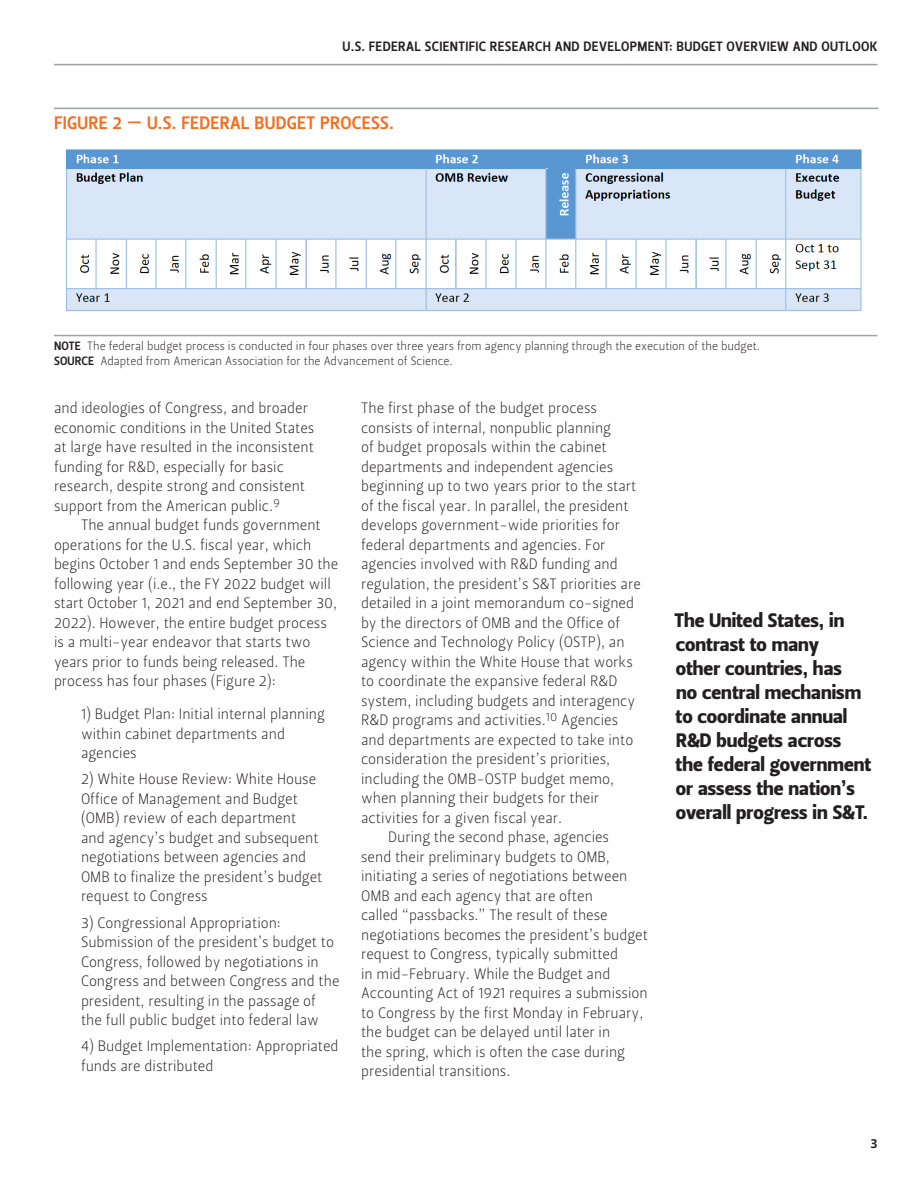
<style>
.page{position:relative;width:918px;height:1188px;background:#fff}
.page>*{position:absolute;margin:0;border:0;box-sizing:border-box;transform-origin:0 0}
.Paragraph_Style_2{font:19.5px/24px "Leitura Sans Grot 4";color:#231f20}
.section_head{font:18px "Leitura Sans Grot 3";letter-spacing:.015em;color:#f36e21}
.body_text{font:15px/19.5px "Leitura Sans Grot 1";color:#231f20}
.t1{font:13.5px "Leitura Sans Grot 3";letter-spacing:.025em;color:#231f20}
.Body_text___Hanging{font:12px/15px "Leitura Sans Grot 1";color:#231f20}
.s1{font-family:"Leitura Sans Grot 3"}
</style>
<div class="page">
<hr style="left:54px;top:64px;width:824px;height:1px;background:#9fa3a6">
<hr style="left:54px;top:108px;width:825px;height:1px;background:#9fa3a6">
<img style="left:65px;top:149px;width:797px;height:162px">
<hr style="left:54px;top:335px;width:824px;height:1px;background:#9fa3a6">
<p class="t1" style="left:343px;top:39px;width:536px">U.S. FEDERAL SCIENTIFIC RESEARCH AND DEVELOPMENT: BUDGET OVERVIEW AND OUTLOOK</p>
<p class="section_head" style="left:54px;top:113px;width:341px">FIGURE 2 — U.S. FEDERAL BUDGET PROCESS.</p>
<p class="Body_text___Hanging" style="left:54px;top:338px;width:708px"><span class="s1">NOTE</span> The federal budget process is conducted in four phases over three years from agency planning through the execution of the budget.<br><span class="s1">SOURCE</span> Adapted from American Association for the Advancement of Science.</p>
<p class="body_text" style="left:54px;top:398px;width:262px">and ideologies of Congress, and broader economic conditions in the United States at large have resulted in the inconsistent funding for R&amp;D, especially for basic research, despite strong and consistent support from the American public.<sup>9</sup></p>
<p class="body_text" style="left:54px;top:515px;width:286px;text-indent:27px">The annual budget funds government operations for the U.S. fiscal year, which begins October 1 and ends September 30 the following year (i.e., the FY 2022 budget will start October 1, 2021 and end September 30, 2022). However, the entire budget process is a multi-year endeavor that starts two years prior to funds being released. The process has four phases (Figure 2):</p>
<p class="body_text" style="left:81px;top:704px;width:246px">1) Budget Plan: Initial internal planning within cabinet departments and agencies</p>
<p class="body_text" style="left:81px;top:770px;width:243px">2) White House Review: White House<br>Office of Management and Budget (OMB) review of each department and agency’s budget and subsequent negotiations between agencies and<br>OMB to finalize the president’s budget request to Congress</p>
<p class="body_text" style="left:81px;top:913px;width:260px">3) Congressional Appropriation:<br>Submission of the president’s budget to Congress, followed by negotiations in Congress and between Congress and the president, resulting in the passage of the full public budget into federal law</p>
<p class="body_text" style="left:81px;top:1037px;width:259px">4) Budget Implementation: Appropriated funds are distributed</p>
<p class="body_text" style="left:361px;top:398px;width:281px">The first phase of the budget process consists of internal, nonpublic planning<br>of budget proposals within the cabinet departments and independent agencies beginning up to two years prior to the start of the fiscal year. In parallel, the president develops government-wide priorities for federal departments and agencies. For agencies involved with R&amp;D funding and regulation, the president’s S&amp;T priorities are detailed in a joint memorandum co-signed by the directors of OMB and the Office of Science and Technology Policy (OSTP), an agency within the White House that works to coordinate the expansive federal R&amp;D system, including budgets and interagency R&amp;D programs and activities.<sup>10</sup> Agencies and departments are expected to take into consideration the president’s priorities, including the OMB-OSTP budget memo, when planning their budgets for their activities for a given fiscal year.</p>
<p class="body_text" style="left:361px;top:827px;width:288px;text-indent:27px">During the second phase, agencies<br>send their preliminary budgets to OMB, initiating a series of negotiations between OMB and each agency that are often<br>called “passbacks.” The result of these negotiations becomes the president’s budget request to Congress, typically submitted<br>in mid-February. While the Budget and Accounting Act of 1921 requires a submission to Congress by the first Monday in February, the budget can be delayed until later in<br>the spring, which is often the case during presidential transitions.</p>
<p class="Paragraph_Style_2" style="left:674px;top:609px;width:198px">The United States, in contrast to many<br>other countries, has<br>no central mechanism to coordinate annual<br>R&amp;D budgets across the federal government or assess the nation’s overall progress in S&amp;T.</p>
<p class="t1" style="left:870px;top:1135px;width:9px">3</p>
</div>
